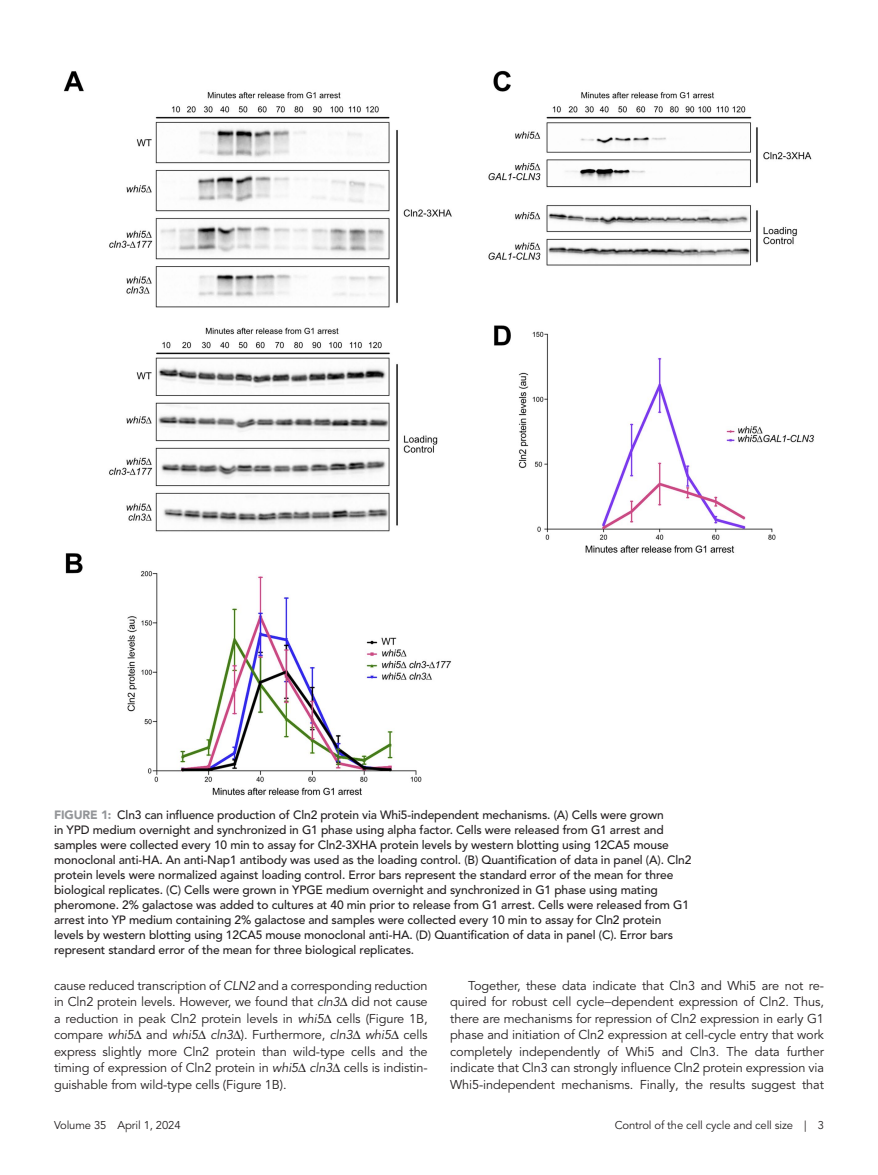
<style>
.page{position:relative;width:878px;height:1175px;background:#fff}
.page>*{position:absolute;margin:0;border:0;box-sizing:border-box;transform-origin:0 0}
.Para{font:12.75px/16.5px "Avenir LT Pro";letter-spacing:-.01em;color:#231f20;text-align:justify}
.FigCaption_35_5p{font:500 12px/15px "Avenir LT Pro";letter-spacing:-.01em;color:#231f20}
.Running_Author{font:11.25px "Avenir LT Pro";letter-spacing:-.01em;color:#231f20}
.s1{font-weight:900;color:#939598}
.s2{font-style:italic}
</style>
<div class="page">
<img style="left:64px;top:71px;width:750px;height:724px">
<p class="FigCaption_35_5p" style="left:54px;top:808px;width:639px"><span class="s1">FIGURE 1:</span> Cln3 can influence production of Cln2 protein via Whi5-independent mechanisms. (A) Cells were grown<br>in YPD medium overnight and synchronized in G1 phase using alpha factor. Cells were released from G1 arrest and samples were collected every 10 min to assay for Cln2-3XHA protein levels by western blotting using 12CA5 mouse monoclonal anti-HA. An anti-Nap1 antibody was used as the loading control. (B) Quantification of data in panel (A). Cln2 protein levels were normalized against loading control. Error bars represent the standard error of the mean for three biological replicates. (C) Cells were grown in YPGE medium overnight and synchronized in G1 phase using mating pheromone. 2% galactose was added to cultures at 40 min prior to release from G1 arrest. Cells were released from G1 arrest into YP medium containing 2% galactose and samples were collected every 10 min to assay for Cln2 protein levels by western blotting using 12CA5 mouse monoclonal anti-HA. (D) Quantification of data in panel (C). Error bars represent standard error of the mean for three biological replicates.</p>
<p class="Para" style="left:54px;top:977px;width:375px">cause reduced transcription of <span class="s2">CLN2</span> and a corresponding reduction in Cln2 protein levels. However, we found that <span class="s2">cln3</span>∆ did not cause a reduction in peak Cln2 protein levels in <span class="s2">whi5</span>∆ cells (Figure 1B, compare <span class="s2">whi5</span>∆ and <span class="s2">whi5</span>∆ <span class="s2">cln3</span>∆). Furthermore, <span class="s2">cln3</span>∆ <span class="s2">whi5</span>∆ cells express slightly more Cln2 protein than wild-type cells and the timing of expression of Cln2 protein in <span class="s2">whi5</span>∆ <span class="s2">cln3</span>∆ cells is indistin&shy;guishable from wild-type cells (Figure 1B).</p>
<p class="Para" style="left:450px;top:977px;width:375px;text-indent:18px">Together, these data indicate that Cln3 and Whi5 are not re&shy;quired for robust cell cycle−dependent expression of Cln2. Thus, there are mechanisms for repression of Cln2 expression in early G1 phase and initiation of Cln2 expression at cell-cycle entry that work completely independently of Whi5 and Cln3. The data further indicate that Cln3 can strongly influence Cln2 protein expression via Whi5-independent mechanisms. Finally, the results suggest that</p>
<p class="Running_Author" style="left:54px;top:1118px;width:128px">Volume 35 April 1, 2024</p>
<p class="Running_Author" style="left:614px;top:1118px;width:211px">Control of the cell cycle and cell size | 3</p>
</div>
